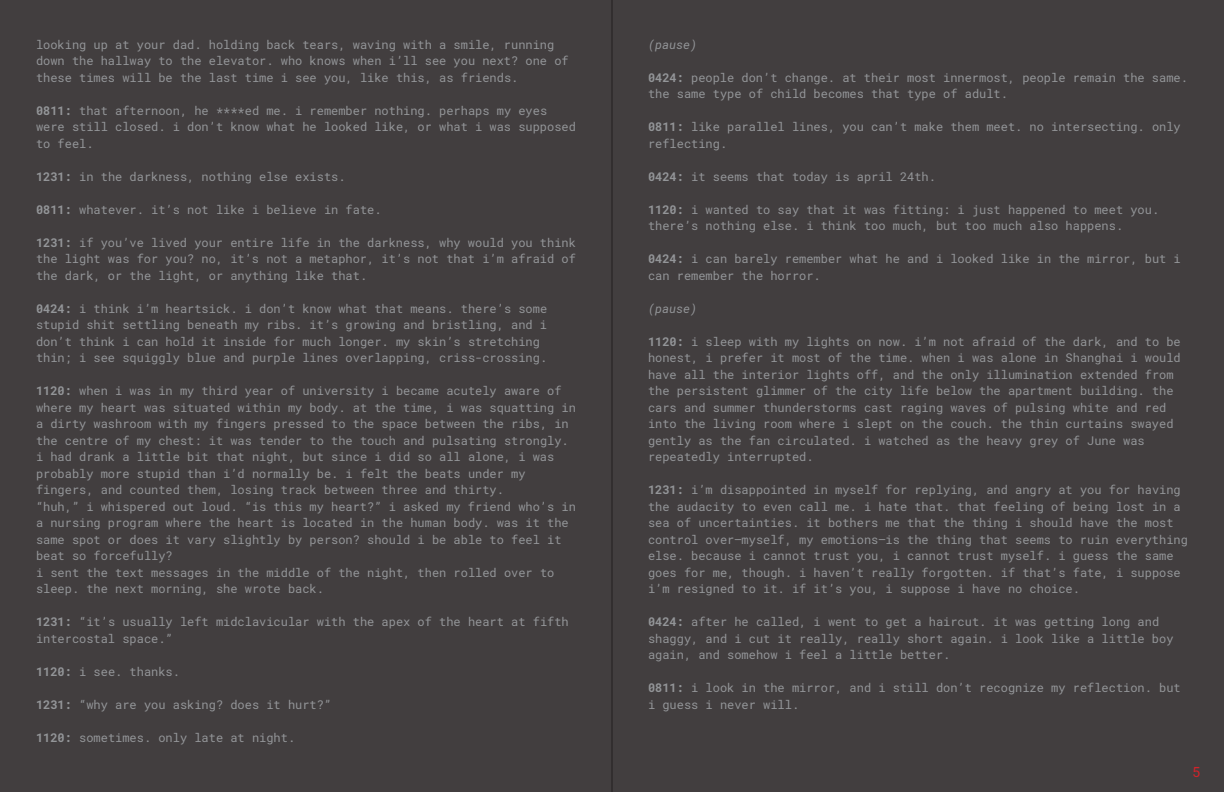
<style>
.page{position:relative;width:1224px;height:792px;background:#423e3f}
.page>*{position:absolute;margin:0;border:0;box-sizing:border-box;transform-origin:0 0}
.t1{font:14px "Roboto Mono";color:#d1232a}
.t2{font:12px/16.5px "Roboto Mono";color:#939598}
.t3{font:italic 12px "Roboto Mono";color:#939598}
.s1{font-weight:700}
</style>
<div class="page">
<hr style="left:612px;top:0;width:1px;height:792px;background:#231f20">
<p class="t2" style="left:36px;top:36px;width:534px">looking up at your dad. holding back tears, waving with a smile, running down the hallway to the elevator. who knows when i’ll see you next? one of these times will be the last time i see you, like this, as friends.</p>
<p class="t2" style="left:36px;top:102px;width:541px"><span class="s1">0811:</span> that afternoon, he ****ed me. i remember nothing. perhaps my eyes were still closed. i don’t know what he looked like, or what i was supposed to feel.</p>
<p class="t2" style="left:36px;top:168px;width:311px"><span class="s1">1231:</span> in the darkness, nothing else exists.</p>
<p class="t2" style="left:36px;top:201px;width:347px"><span class="s1">0811:</span> whatever. it’s not like i believe in fate.</p>
<p class="t2" style="left:36px;top:234px;width:541px;text-align:justify"><span class="s1">1231:</span> if you’ve lived your entire life in the darkness, why would you think the light was for you? no, it’s not a metaphor, it’s not that i’m afraid of the dark, or the light, or anything like that.</p>
<p class="t2" style="left:36px;top:300px;width:513px"><span class="s1">0424:</span> i think i’m heartsick. i don’t know what that means. there’s some stupid shit settling beneath my ribs. it’s growing and bristling, and i don’t think i can hold it inside for much longer. my skin’s stretching thin; i see squiggly blue and purple lines overlapping, criss-crossing.</p>
<p class="t2" style="left:36px;top:382px;width:541px"><span class="s1">1120:</span> when i was in my third year of university i became acutely aware of where my heart was situated within my body. at the time, i was squatting in a dirty washroom with my fingers pressed to the space between the ribs, in the centre of my chest: it was tender to the touch and pulsating strongly. i had drank a little bit that night, but since i did so all alone, i was probably more stupid than i’d normally be. i felt the beats under my fingers, and counted them, losing track between three and thirty.</p>
<p class="t2" style="left:36px;top:498px;width:541px">“huh,” i whispered out loud. “is this my heart?” i asked my friend who’s in a nursing program where the heart is located in the human body. was it the same spot or does it vary slightly by person? should i be able to feel it beat so forcefully?</p>
<p class="t2" style="left:36px;top:564px;width:520px">i sent the text messages in the middle of the night, then rolled over to sleep. the next morning, she wrote back.</p>
<p class="t2" style="left:36px;top:613px;width:534px"><span class="s1">1231:</span> “it’s usually left midclavicular with the apex of the heart at fifth intercostal space.”</p>
<p class="t2" style="left:36px;top:663px;width:146px"><span class="s1">1120:</span> i see. thanks.</p>
<p class="t2" style="left:36px;top:696px;width:297px"><span class="s1">1231:</span> “why are you asking? does it hurt?”</p>
<p class="t2" style="left:36px;top:729px;width:261px"><span class="s1">1120:</span> sometimes. only late at night.</p>
<p class="t3" style="left:648px;top:36px;width:51px">(pause)</p>
<p class="t2" style="left:648px;top:69px;width:541px"><span class="s1">0424:</span> people don’t change. at their most innermost, people remain the same. the same type of child becomes that type of adult.</p>
<p class="t2" style="left:648px;top:118px;width:534px"><span class="s1">0811:</span> like parallel lines, you can’t make them meet. no intersecting. only reflecting.</p>
<p class="t2" style="left:648px;top:168px;width:290px"><span class="s1">0424:</span> it seems that today is april 24th.</p>
<p class="t2" style="left:648px;top:201px;width:513px"><span class="s1">1120:</span> i wanted to say that it was fitting: i just happened to meet you. there’s nothing else. i think too much, but too much also happens.</p>
<p class="t2" style="left:648px;top:250px;width:534px"><span class="s1">0424:</span> i can barely remember what he and i looked like in the mirror, but i can remember the horror.</p>
<p class="t3" style="left:648px;top:300px;width:51px">(pause)</p>
<p class="t2" style="left:648px;top:333px;width:534px"><span class="s1">1120:</span> i sleep with my lights on now. i’m not afraid of the dark, and to be honest, i prefer it most of the time. when i was alone in Shanghai i would have all the interior lights off, and the only illumination extended from the persistent glimmer of the city life below the apartment building. the cars and summer thunderstorms cast raging waves of pulsing white and red into the living room where i slept on the couch. the thin curtains swayed gently as the fan circulated. i watched as the heavy grey of June was repeatedly interrupted.</p>
<p class="t2" style="left:648px;top:481px;width:541px"><span class="s1">1231:</span> i’m disappointed in myself for replying, and angry at you for having the audacity to even call me. i hate that. that feeling of being lost in a sea of uncertainties. it bothers me that the thing i should have the most control over—myself, my emotions—is the thing that seems to ruin everything else. because i cannot trust you, i cannot trust myself. i guess the same goes for me, though. i haven’t really forgotten. if that’s fate, i suppose i’m resigned to it. if it’s you, i suppose i have no choice.</p>
<p class="t2" style="left:648px;top:613px;width:527px"><span class="s1">0424:</span> after he called, i went to get a haircut. it was getting long and shaggy, and i cut it really, really short again. i look like a little boy again, and somehow i feel a little better.</p>
<p class="t2" style="left:648px;top:679px;width:534px"><span class="s1">0811:</span> i look in the mirror, and i still don’t recognize my reflection. but i guess i never will.</p>
<p class="t1" style="left:1192px;top:762px;width:10px">5</p>
</div>
